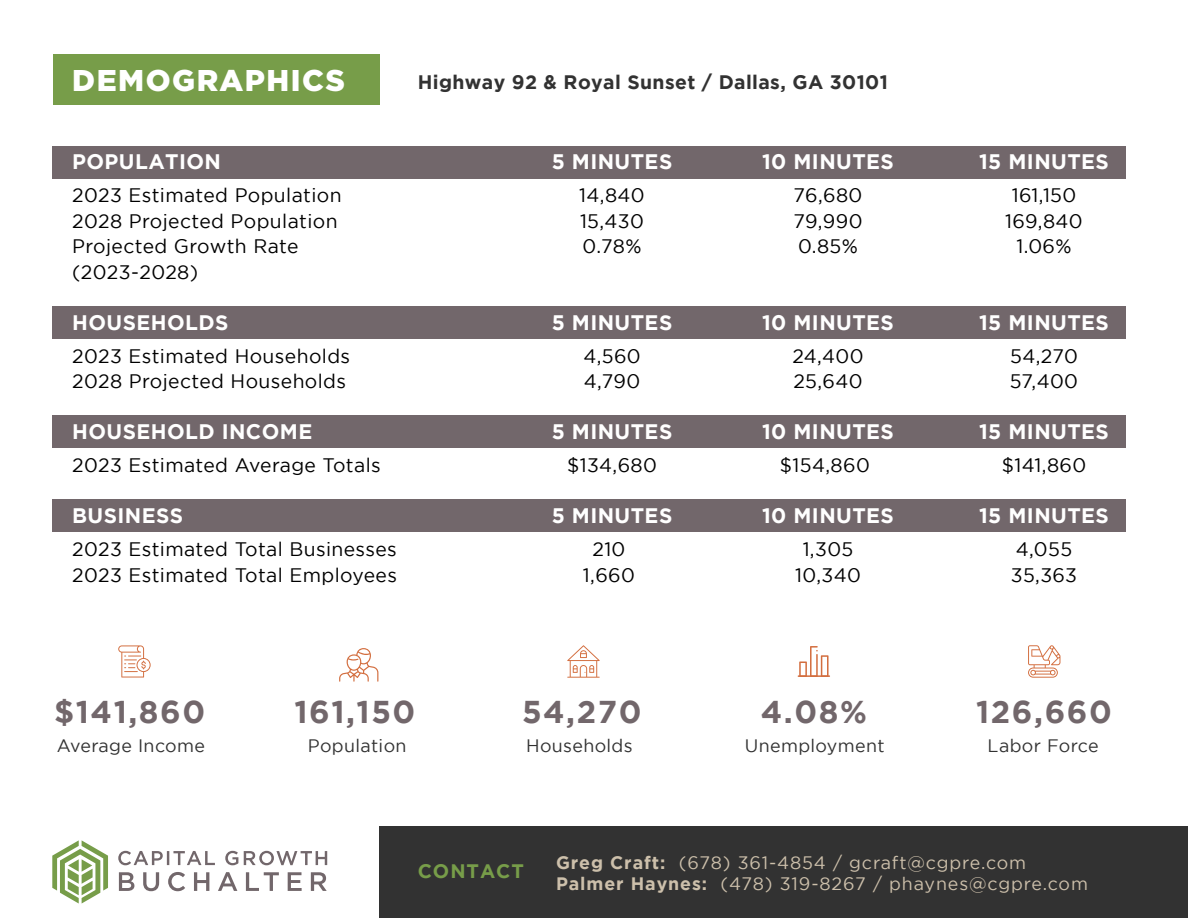
<style>
.page{position:relative;width:1188px;height:918px;background:#fff}
.page>*{position:absolute;margin:0;border:0;box-sizing:border-box;transform-origin:0 0}
.t1{font:700 31.5px "Gotham";letter-spacing:.05em;color:#72676b}
.t2{font:900 30px "Gotham";letter-spacing:.05em;color:#fff}
.t3{font:700 21px "Gotham";letter-spacing:.02em;color:#fff}
.t4{font:19.5px "Gotham";letter-spacing:.02em;color:#000}
.t5{font:700 19.5px "Gotham";letter-spacing:.02em;color:#323232}
.t6{font:700 19.5px "Gotham";letter-spacing:.05em;color:#779d49}
.t7{font:18px/21.6px "Gotham";letter-spacing:.05em;color:#cdc0ab}
.t8{font:18px "Gotham";letter-spacing:.02em;color:#323232}
.s1{font-weight:700}
</style>
<div class="page">
<div style="left:53px;top:146px;width:1073px;height:33px;background:#72676b"></div>
<div style="left:53px;top:306px;width:1073px;height:33px;background:#72676b"></div>
<div style="left:53px;top:416px;width:1073px;height:32px;background:#72676b"></div>
<div style="left:53px;top:499px;width:1073px;height:33px;background:#72676b"></div>
<div style="left:379px;top:826px;width:809px;height:92px;background:#323232"></div>
<svg style="left:119px;top:872px;width:208px;height:19px"></svg>
<svg style="left:118px;top:851px;width:209px;height:14px"></svg>
<svg style="left:52px;top:840px;width:56px;height:64px"></svg>
<div style="left:53px;top:55px;width:326px;height:50px;background:#779d49"></div>
<svg style="left:339px;top:648px;width:39px;height:34px"></svg>
<svg style="left:1028px;top:645px;width:32px;height:33px"></svg>
<hr style="left:798px;top:675px;width:32px;height:2px;background:#d36e3f">
<svg style="left:799px;top:646px;width:30px;height:31px"></svg>
<svg style="left:118px;top:645px;width:33px;height:33px"></svg>
<svg style="left:567px;top:645px;width:33px;height:33px"></svg>
<h2 class="t2" style="left:72px;top:63px;width:274px">DEMOGRAPHICS</h2>
<p class="t5" style="left:418px;top:71px;width:472px">Highway 92 &amp; Royal Sunset / Dallas, GA 30101</p>
<p class="t3" style="left:72px;top:150px;width:150px">POPULATION</p>
<p class="t3" style="left:552px;top:150px;width:122px">5 MINUTES</p>
<p class="t3" style="left:762px;top:150px;width:133px">10 MINUTES</p>
<p class="t3" style="left:979px;top:150px;width:131px">15 MINUTES</p>
<p class="t4" style="left:72px;top:185px;width:271px">2023 Estimated Population</p>
<p class="t4" style="left:579px;top:185px;width:67px">14,840</p>
<p class="t4" style="left:794px;top:185px;width:70px">76,680</p>
<p class="t4" style="left:1012px;top:185px;width:66px">161,150</p>
<p class="t4" style="left:72px;top:210px;width:267px">2028 Projected Population</p>
<p class="t4" style="left:580px;top:210px;width:66px">15,430</p>
<p class="t4" style="left:794px;top:210px;width:71px">79,990</p>
<p class="t4" style="left:1005px;top:210px;width:79px">169,840</p>
<p class="t4" style="left:72px;top:236px;width:228px">Projected Growth Rate</p>
<p class="t4" style="left:583px;top:236px;width:60px">0.78%</p>
<p class="t4" style="left:798px;top:236px;width:61px">0.85%</p>
<p class="t4" style="left:1016px;top:236px;width:57px">1.06%</p>
<p class="t4" style="left:72px;top:261px;width:128px">(2023-2028)</p>
<p class="t3" style="left:72px;top:310px;width:158px">HOUSEHOLDS</p>
<p class="t3" style="left:552px;top:310px;width:122px">5 MINUTES</p>
<p class="t3" style="left:762px;top:310px;width:133px">10 MINUTES</p>
<p class="t3" style="left:979px;top:310px;width:131px">15 MINUTES</p>
<p class="t4" style="left:72px;top:345px;width:279px">2023 Estimated Households</p>
<p class="t4" style="left:583px;top:345px;width:59px">4,560</p>
<p class="t4" style="left:792px;top:345px;width:73px">24,400</p>
<p class="t4" style="left:1010px;top:345px;width:69px">54,270</p>
<p class="t4" style="left:72px;top:371px;width:275px">2028 Projected Households</p>
<p class="t4" style="left:584px;top:371px;width:58px">4,790</p>
<p class="t4" style="left:793px;top:371px;width:71px">25,640</p>
<p class="t4" style="left:1010px;top:371px;width:70px">57,400</p>
<p class="t3" style="left:72px;top:420px;width:242px">HOUSEHOLD INCOME</p>
<p class="t3" style="left:552px;top:420px;width:122px">5 MINUTES</p>
<p class="t3" style="left:762px;top:420px;width:133px">10 MINUTES</p>
<p class="t3" style="left:979px;top:420px;width:131px">15 MINUTES</p>
<p class="t4" style="left:72px;top:455px;width:310px">2023 Estimated Average Totals</p>
<p class="t4" style="left:567px;top:455px;width:91px">$134,680</p>
<p class="t4" style="left:780px;top:455px;width:91px">$154,860</p>
<p class="t4" style="left:1002px;top:455px;width:86px">$141,860</p>
<p class="t3" style="left:72px;top:504px;width:112px">BUSINESS</p>
<p class="t3" style="left:552px;top:504px;width:122px">5 MINUTES</p>
<p class="t3" style="left:762px;top:504px;width:133px">10 MINUTES</p>
<p class="t3" style="left:979px;top:504px;width:131px">15 MINUTES</p>
<p class="t4" style="left:72px;top:539px;width:326px">2023 Estimated Total Businesses</p>
<p class="t4" style="left:592px;top:539px;width:35px">210</p>
<p class="t4" style="left:803px;top:539px;width:52px">1,305</p>
<p class="t4" style="left:1016px;top:539px;width:58px">4,055</p>
<p class="t4" style="left:72px;top:564px;width:326px">2023 Estimated Total Employees</p>
<p class="t4" style="left:583px;top:564px;width:54px">1,660</p>
<p class="t4" style="left:795px;top:564px;width:67px">10,340</p>
<p class="t4" style="left:1011px;top:564px;width:68px">35,363</p>
<h1 class="t1" style="left:54px;top:694px;width:152px">$141,860</h1>
<h1 class="t1" style="left:294px;top:694px;width:122px">161,150</h1>
<h1 class="t1" style="left:522px;top:694px;width:121px">54,270</h1>
<h1 class="t1" style="left:761px;top:694px;width:107px">4.08%</h1>
<h1 class="t1" style="left:976px;top:694px;width:137px">126,660</h1>
<p class="t8" style="left:57px;top:735px;width:150px">Average Income</p>
<p class="t8" style="left:308px;top:735px;width:100px">Population</p>
<p class="t8" style="left:526px;top:735px;width:108px">Households</p>
<p class="t8" style="left:745px;top:735px;width:141px">Unemployment</p>
<p class="t8" style="left:988px;top:735px;width:113px">Labor Force</p>
<p class="t6" style="left:418px;top:860px;width:108px">CONTACT</p>
<p class="t7" style="left:556px;top:851px;width:533px"><span class="s1">Greg Craft:</span> (678) 361-4854 / gcraft@cgpre.com<br><span class="s1">Palmer Haynes:</span> (478) 319-8267 / phaynes@cgpre.com</p>
</div>
